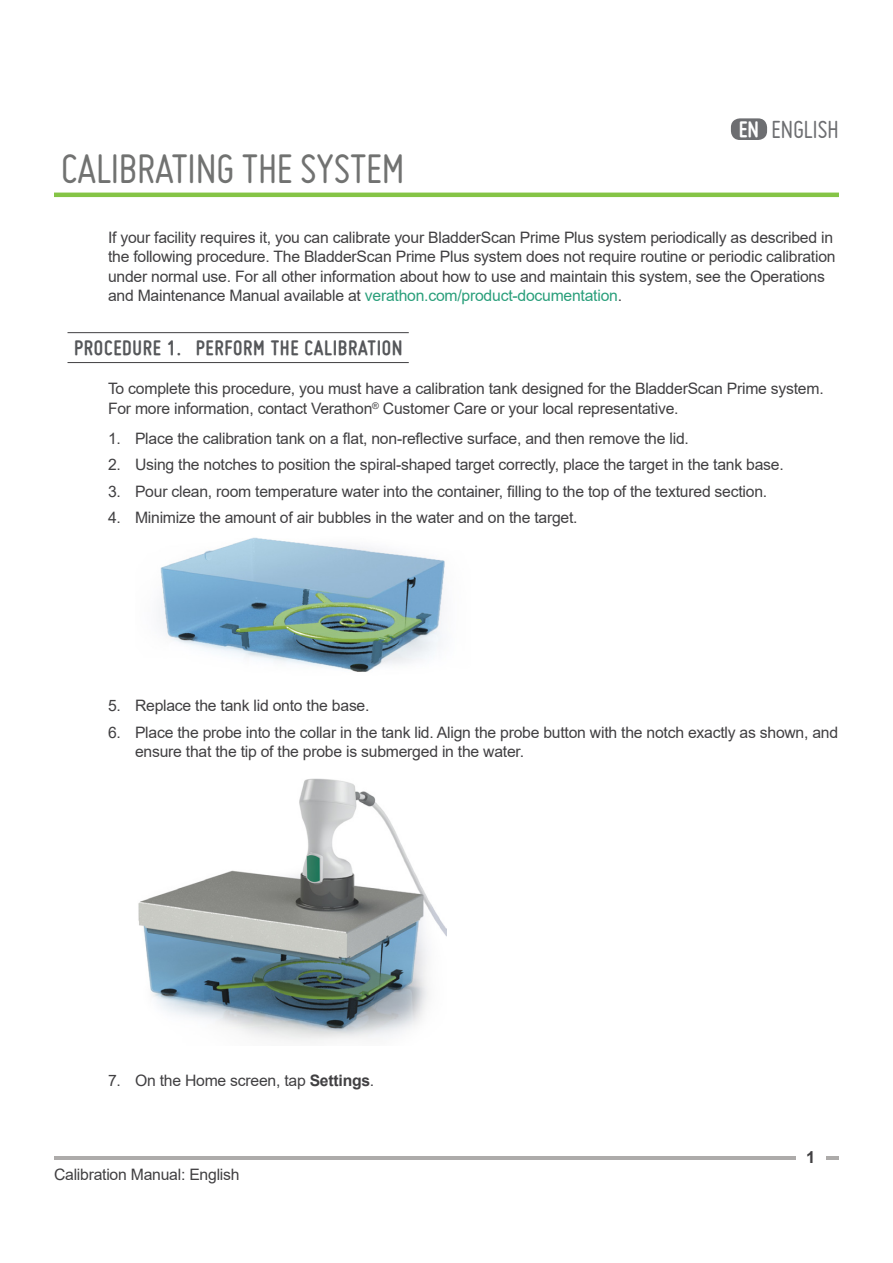
<style>
.page{position:relative;width:893px;height:1263px;background:#fff}
.page>*{position:absolute;margin:0;border:0;box-sizing:border-box;transform-origin:0 0}
.Heading_1{font:45px "Miso";letter-spacing:-.02em;color:#717271}
.Language_Name{font:27px "Miso";letter-spacing:-.02em;color:#6d6e71}
.t1{font:700 24px "Miso";color:#fff}
.t2{font:700 22.5px "Miso";letter-spacing:.03em;color:#55575a}
.Page_Number{font:700 16.5px "Arial";color:#414042}
.Body_Text{font:15.75px/19.5px "Arial";letter-spacing:-.015em;color:#414042}
.Footer_Text{font:15.75px "Arial";letter-spacing:-.015em;color:#414042}
.s1{color:#2a9f7b}
.s2{font-weight:700}
</style>
<div class="page">
<hr style="left:54px;top:1156px;width:785px;height:3px;background:#adabaa">
<div style="left:796px;top:1151px;width:29px;height:14px;background:#fff"></div>
<hr style="left:54px;top:193px;width:785px;height:4px;background:#85c446">
<hr style="left:68px;top:332px;width:341px;height:1px;background:#414042">
<hr style="left:68px;top:362px;width:341px;height:1px;background:#414042">
<div style="left:731px;top:118px;width:36px;height:22px;background:#6d6e71;border-radius:9px"></div>
<img style="left:159px;top:537px;width:286px;height:135px">
<img style="left:138px;top:778px;width:308px;height:263px">
<h1 class="Heading_1" style="left:61px;top:144px;width:346px">CALIBRATING THE SYSTEM</h1>
<p class="t1" style="left:739px;top:116px;width:21px">EN</p>
<p class="Language_Name" style="left:771px;top:114px;width:69px">ENGLISH</p>
<p class="Body_Text" style="left:108px;top:227px;width:729px">If your facility requires it, you can calibrate your BladderScan Prime Plus system periodically as described in the following procedure. The BladderScan Prime Plus system does not require routine or periodic calibration under normal use. For all other information about how to use and maintain this system, see the Operations and Maintenance Manual available at <span class="s1">verathon.com/product-documentation</span>.</p>
<p class="t2" style="left:74px;top:335px;width:330px">PROCEDURE 1. PERFORM THE CALIBRATION</p>
<p class="Body_Text" style="left:108px;top:379px;width:717px">To complete this procedure, you must have a calibration tank designed for the BladderScan Prime system.<br>For more information, contact Verathon<sup>®</sup> Customer Care or your local representative.</p>
<p class="Body_Text" style="left:108px;top:428px;width:582px">1. Place the calibration tank on a flat, non‑reflective surface, and then remove the lid.</p>
<p class="Body_Text" style="left:108px;top:455px;width:677px">2. Using the notches to position the spiral‑shaped target correctly, place the target in the tank base.</p>
<p class="Body_Text" style="left:108px;top:481px;width:661px">3. Pour clean, room temperature water into the container, filling to the top of the textured section.</p>
<p class="Body_Text" style="left:108px;top:508px;width:471px">4. Minimize the amount of air bubbles in the water and on the target.</p>
<p class="Body_Text" style="left:108px;top:696px;width:263px">5. Replace the tank lid onto the base.</p>
<p class="Body_Text" style="left:135px;top:722px;width:705px;text-indent:-27px">6. Place the probe into the collar in the tank lid. Align the probe button with the notch exactly as shown, and ensure that the tip of the probe is submerged in the water.</p>
<p class="Body_Text" style="left:108px;top:1070px;width:268px">7. On the Home screen, tap <span class="s2">Settings</span>.</p>
<p class="Footer_Text" style="left:54px;top:1163px;width:187px">Calibration Manual: English</p>
<p class="Page_Number" style="left:806px;top:1146px;width:11px">1</p>
</div>
